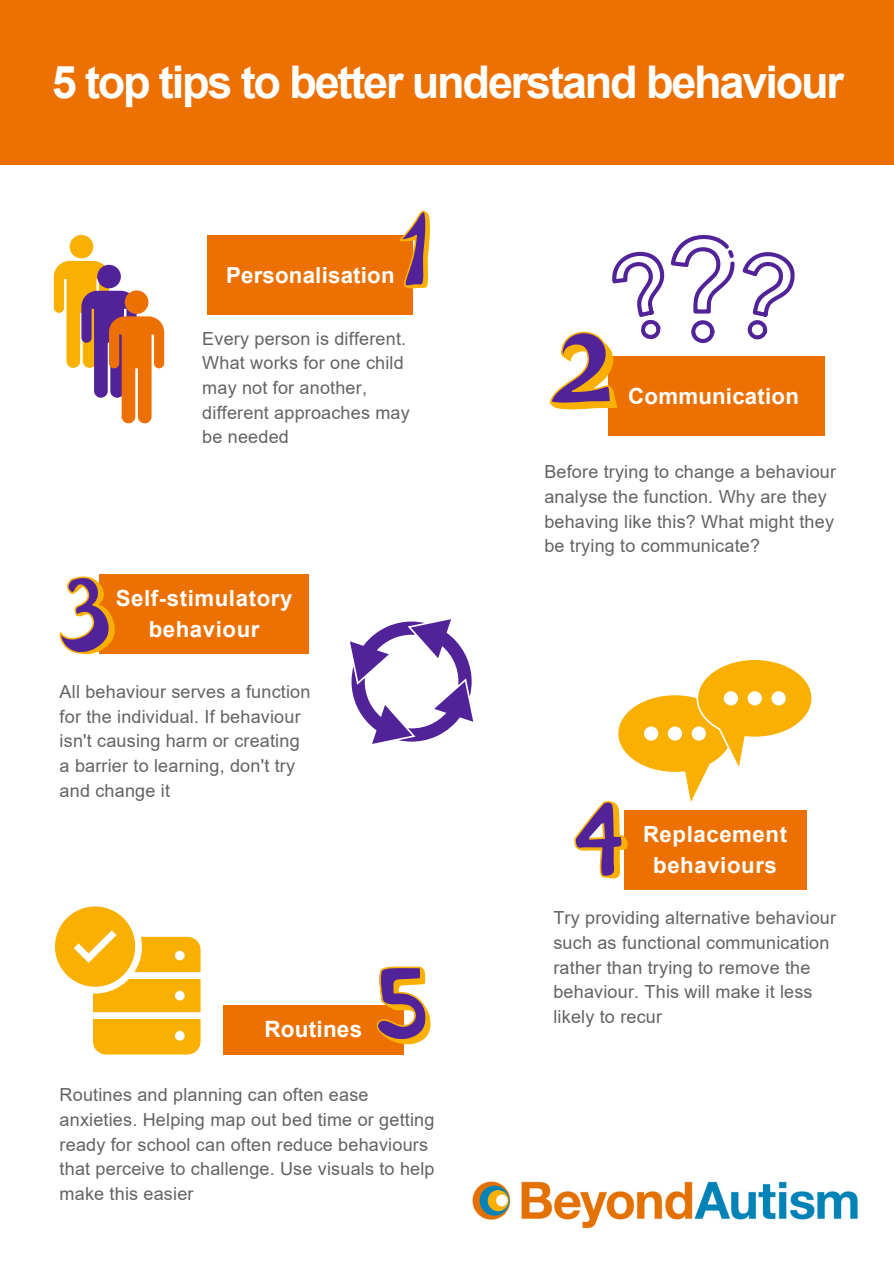
<style>
.page{position:relative;width:894px;height:1264px;background:#fff}
.page>*{position:absolute;margin:0;border:0;box-sizing:border-box;transform-origin:0 0}
.t1{font:700 45px "Arial";letter-spacing:-.05em;color:#fff}
.t2{font:700 22.5px "Arial";letter-spacing:.01em;color:#fff}
.t3{font:700 22.2px/30.9px "Arial";letter-spacing:.025em;color:#fff;text-align:center}
.t4{font:18px/24.6px "Arial";letter-spacing:.01em;color:#636362}
</style>
<div class="page">
<div style="left:0;top:0;width:893px;height:165px;background:#ed7102"></div>
<div style="left:208px;top:235px;width:204px;height:80px;background:#ed7102"></div>
<div style="left:223px;top:1005px;width:180px;height:49px;background:#ed7102"></div>
<div style="left:623px;top:810px;width:183px;height:79px;background:#ed7102"></div>
<img style="left:472px;top:1181px;width:386px;height:48px">
<div style="left:608px;top:356px;width:216px;height:80px;background:#ed7102"></div>
<div style="left:99px;top:574px;width:210px;height:80px;background:#ed7102"></div>
<div style="left:93px;top:1019px;width:107px;height:35px;background:#f9b000"></div>
<svg style="left:55px;top:906px;width:145px;height:106px"></svg>
<div style="left:70px;top:235px;width:23px;height:23px;background:#f9b000;border-radius:50%"></div>
<svg style="left:54px;top:261px;width:110px;height:162px"></svg>
<svg style="left:670px;top:235px;width:64px;height:78px"></svg>
<svg style="left:691px;top:320px;width:23px;height:23px"></svg>
<svg style="left:742px;top:252px;width:52px;height:88px"></svg>
<svg style="left:350px;top:619px;width:123px;height:125px"></svg>
<svg style="left:549px;top:251px;width:115px;height:158px"></svg>
<svg style="left:399px;top:211px;width:31px;height:77px"></svg>
<svg style="left:60px;top:576px;width:55px;height:78px"></svg>
<svg style="left:376px;top:966px;width:54px;height:78px"></svg>
<svg style="left:574px;top:660px;width:237px;height:218px"></svg>
<h1 class="t1" style="left:52px;top:57px;width:793px">5 top tips to better understand behaviour</h1>
<p class="t3" style="left:226px;top:259px;width:170px">Personalisation</p>
<p class="t4" style="left:202px;top:326px;width:209px">Every person is different.<br>What works for one child may not for another, different approaches may be needed</p>
<p class="t3" style="left:116px;top:583px;width:178px">Self-stimulatory behaviour</p>
<p class="t4" style="left:60px;top:679px;width:252px">All behaviour serves a function for the individual. If behaviour isn't causing harm or creating a barrier to learning, don't try and change it</p>
<p class="t2" style="left:264px;top:1016px;width:99px">Routines</p>
<p class="t4" style="left:60px;top:1082px;width:376px">Routines and planning can often ease anxieties. Helping map out bed time or getting ready for school can often reduce behaviours that perceive to challenge. Use visuals to help make this easier</p>
<p class="t3" style="left:628px;top:380px;width:172px">Communication</p>
<p class="t4" style="left:544px;top:460px;width:293px">Before trying to change a behaviour analyse the function. Why are they behaving like this? What might they be trying to communicate?</p>
<p class="t3" style="left:642px;top:819px;width:146px">Replacement behaviours</p>
<p class="t4" style="left:553px;top:905px;width:284px">Try providing alternative behaviour such as functional communication rather than trying to remove the behaviour. This will make it less likely to recur</p>
</div>
